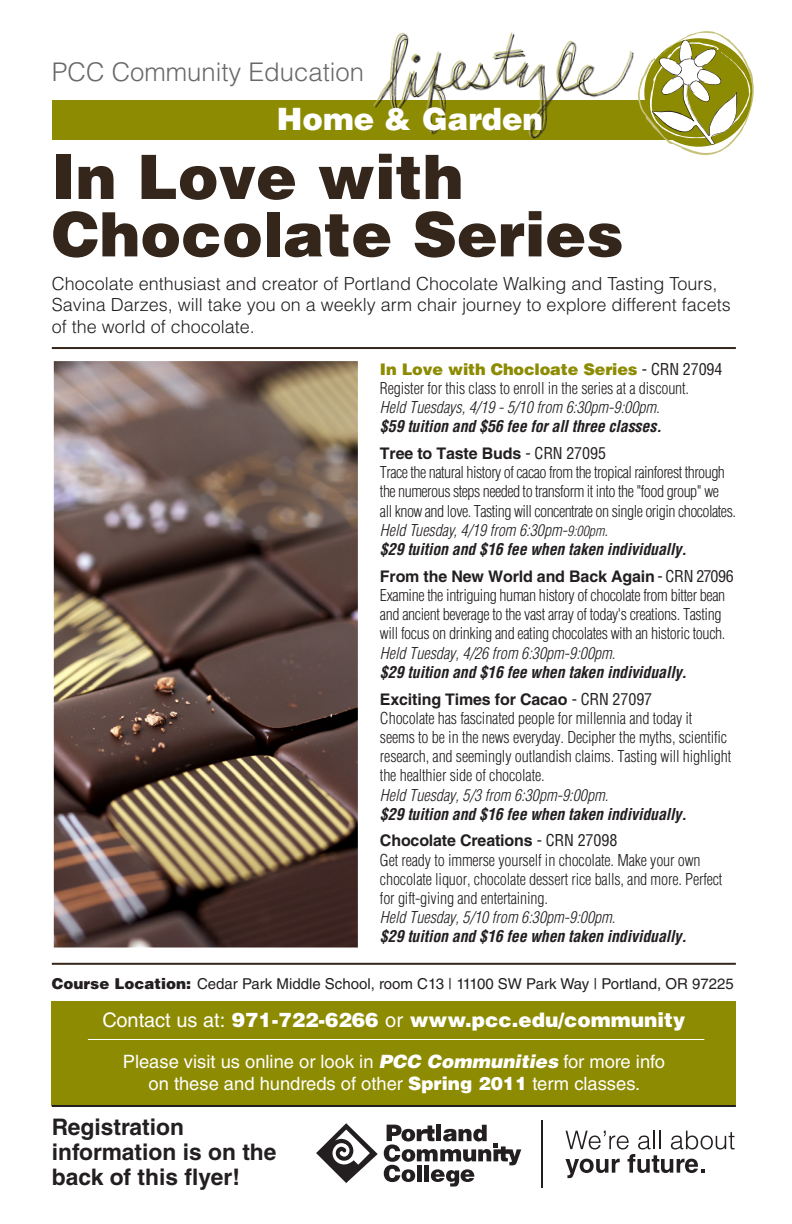
<style>
.page{position:relative;width:792px;height:1224px;background:#fff}
.page>*{position:absolute;margin:0;border:0;box-sizing:border-box;transform-origin:0 0}
.t1{font:900 61.2px/57.4px "Helvetica LT Std";color:#35261b}
.t2{font:900 30.8px "Helvetica LT Std";color:#fff}
.t3{font:300 25.6px "Helvetica LT Std";color:#69696c}
.t4{font:700 22.8px/24.8px "Helvetica LT Std";color:#231f20}
.t5{font:900 20px "Helvetica LT Std";color:#fff}
.t6{font:18.4px/22px "Helvetica LT Std";color:#fff;text-align:center}
.t7{font:300 18px/21.6px "Helvetica LT Std";color:#231f20}
.Classes2{font:300 condensed 16px/19.2px "Helvetica LT Std";letter-spacing:-.01em;color:#231f20}
.Classes2-2{font:300 condensed 16px/19.2px "Helvetica LT Std";letter-spacing:-.035em;color:#231f20}
.Body{font:italic 700 condensed 16px/19.2px "Helvetica LT Std";letter-spacing:-.01em;color:#231f20}
.Classes2-3{font:italic 700 condensed 16px/19.2px "Helvetica LT Std";letter-spacing:-.01em;color:#231f20}
.t8{font:15px "Helvetica LT Std";color:#231f20}
.s1{font-weight:900;font-stretch:normal;color:#8d8b02}
.s2{font-weight:400}
.s3{font-style:italic}
.s4{font-weight:700;font-style:italic}
.s5{font-weight:700;font-stretch:normal}
.s6{font-weight:300}
.s7{font-weight:300;font-size:14px}
.s8{font-weight:900}
.s9{font-weight:900;font-style:italic}
</style>
<div class="page">
<div style="left:52px;top:1001px;width:684px;height:105px;background:#8d8b02"></div>
<img style="left:54px;top:361px;width:304px;height:587px">
<svg style="left:316px;top:1123px;width:62px;height:60px"></svg>
<svg style="left:384px;top:1125px;width:137px;height:62px"></svg>
<svg style="left:565px;top:1131px;width:170px;height:47px"></svg>
<hr style="left:542px;top:1120px;width:1px;height:68px;background:#231f20">
<hr style="left:88px;top:1039px;width:616px;height:1px;background:#fff">
<div style="left:52px;top:100px;width:647px;height:39px;background:#8d8b02"></div>
<svg style="left:660px;top:31px;width:94px;height:124px"></svg>
<img style="left:353px;top:54px;width:307px;height:86px">
<img style="left:355px;top:32px;width:299px;height:108px">
<hr style="left:52px;top:1105px;width:684px;height:2px;background:#231f20">
<hr style="left:52px;top:963px;width:684px;height:2px;background:#35261b">
<hr style="left:52px;top:347px;width:684px;height:2px;background:#35261b">
<p class="t3" style="left:52px;top:56px;width:314px">PCC Community Education</p>
<p class="t2" style="left:277px;top:99px;width:268px">Home &amp; Garden</p>
<p class="t1" style="left:52px;top:147px;width:573px">In Love with<br>Chocolate Series</p>
<p class="t7" style="left:52px;top:272px;width:680px">Chocolate enthusiast and creator of Portland Chocolate Walking and Tasting Tours,<br>Savina Darzes, will take you on a weekly arm chair journey to explore different facets of the world of chocolate.</p>
<p class="Classes2" style="left:380px;top:359px;width:344px"><span class="s1">In Love with Chocloate Series</span> <span class="s2">- CRN 27094<br></span>Register for this class to enroll in the series at a discount.<br><span class="s3">Held Tuesdays, 4/19 - 5/10 from 6:30pm-9:00pm.<br></span><span class="s4">$59 tuition and $56 fee for all three classes.</span></p>
<p class="Classes2-2" style="left:380px;top:444px;width:357px"><span class="s5">Tree to Taste Buds</span> <span class="s2">- CRN 27095<br></span>Trace the natural history of cacao from the tropical rainforest through the numerous steps needed to transform it into the "food group" we<br>all know and love. Tasting will concentrate on single origin chocolates.</p>
<p class="Body" style="left:380px;top:521px;width:308px"><span class="s6">Held Tuesday, 4/19 from 6:30pm-</span><span class="s7">9:00pm</span><span class="s6">.<br></span>$29 tuition and $16 fee when taken individually.</p>
<p class="Classes2" style="left:380px;top:566px;width:355px"><span class="s5">From the New World and Back Again</span> <span class="s2">- CRN 27096<br></span>Examine the intriguing human history of chocolate from bitter bean and ancient beverage to the vast array of today's creations. Tasting will focus on drinking and eating chocolates with an historic touch.</p>
<p class="Classes2-3" style="left:380px;top:643px;width:308px"><span class="s6">Held Tuesday, 4/26 from 6:30pm-9:00pm.<br></span>$29 tuition and $16 fee when taken individually.</p>
<p class="Classes2" style="left:380px;top:689px;width:353px"><span class="s5">Exciting Times for Cacao</span> <span class="s2">- CRN 27097<br></span>Chocolate has fascinated people for millennia and today it seems to be in the news everyday. Decipher the myths, scientific research, and seemingly outlandish claims. Tasting will highlight the healthier side of chocolate.<br><span class="s3">Held Tuesday, 5/3 from 6:30pm-9:00pm.<br></span><span class="s4">$29 tuition and $16 fee when taken individually.</span></p>
<p class="Classes2" style="left:380px;top:831px;width:344px"><span class="s5">Chocolate Creations</span> <span class="s2">- CRN 27098<br></span>Get ready to immerse yourself in chocolate. Make your own chocolate liquor, chocolate dessert rice balls, and more. Perfect for gift-giving and entertaining.<br><span class="s3">Held Tuesday, 5/10 from 6:30pm-9:00pm.<br></span><span class="s4">$29 tuition and $16 fee when taken individually.</span></p>
<p class="t8" style="left:52px;top:975px;width:684px"><span class="s8">Course Location:</span> Cedar Park Middle School, room C13 | 11100 SW Park Way | Portland, OR 97225</p>
<p class="t5" style="left:102px;top:1007px;width:584px"><span class="s2">Contact us at:</span> 971-722-6266 <span class="s2">or</span> www.pcc.edu/community</p>
<p class="t6" style="left:123px;top:1051px;width:544px">Please visit us online or look in <span class="s9">PCC Communities</span> for more info on these and hundreds of other <span class="s8">Spring 2011</span> term classes.</p>
<p class="t4" style="left:52px;top:1114px;width:226px">Registration information is on the back of this flyer!</p>
</div>
